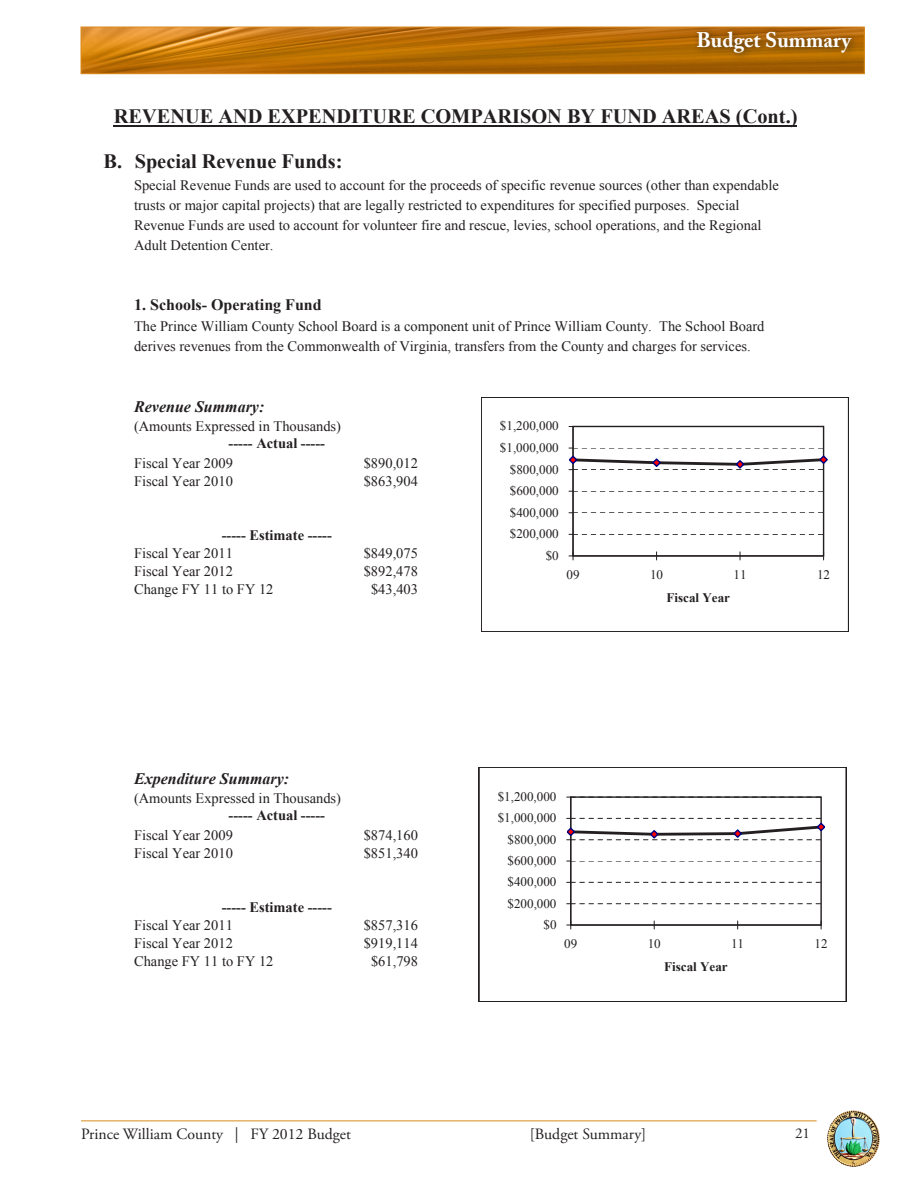
<style>
.page{position:relative;width:918px;height:1188px;background:#fff}
.page>*{position:absolute;margin:0;border:0;box-sizing:border-box;transform-origin:0 0}
.t1{font:700 21px "Adobe Caslon Pro";color:#fff}
.t2{font:700 20.4px/44.4px "Times New Roman";color:#231f20}
.t3{font:italic 700 16.05px "Times New Roman";color:#231f20}
.t4{font:700 16.05px "Times New Roman";color:#231f20}
.t5{font:15.75px "Adobe Garamond Pro";color:#231f20}
.t6{font:15px "Adobe Garamond Pro";color:#231f20}
.t7{font:14.55px/20.1px "Times New Roman";color:#231f20}
.t8{font:700 14.55px/18px "Times New Roman";color:#231f20}
.t9{font:13.05px "Times New Roman";color:#231f20}
.t10{font:700 13.05px "Times New Roman";color:#231f20}
.s1{font-weight:700}
.s2{font-weight:400}
</style>
<div class="page">
<hr style="left:81px;top:1120px;width:736px;height:1px;background:#da8b1e">
<img style="left:827px;top:1110px;width:53px;height:57px">
<img style="left:83px;top:29px;width:780px;height:43px">
<div style="left:81px;top:27px;width:784px;height:47px;border:1px solid #da8b1e"></div>
<div style="left:691px;top:24px;width:168px;height:37px;background:#231f20;opacity:.75"></div>
<hr style="left:114px;top:126px;width:683px;height:1px;background:#231f20">
<div style="left:572px;top:426px;width:252px;height:131px;border:1px solid #231f20"></div>
<hr style="left:573px;top:426px;width:1px;height:130px;background:#231f20">
<svg style="left:569px;top:534px;width:255px;height:1px"></svg>
<svg style="left:569px;top:491px;width:255px;height:1px"></svg>
<svg style="left:569px;top:448px;width:255px;height:1px"></svg>
<svg style="left:569px;top:426px;width:255px;height:1px"></svg>
<hr style="left:573px;top:556px;width:251px;height:1px;background:#231f20">
<svg style="left:569px;top:552px;width:5px;height:8px"></svg>
<svg style="left:569px;top:455px;width:258px;height:16px"></svg>
<div style="left:481px;top:397px;width:368px;height:235px;border:1px solid #231f20"></div>
<div style="left:570px;top:796px;width:252px;height:130px;border:1px solid #231f20"></div>
<hr style="left:571px;top:797px;width:1px;height:128px;background:#231f20">
<svg style="left:567px;top:903px;width:254px;height:1px"></svg>
<svg style="left:567px;top:882px;width:254px;height:1px"></svg>
<svg style="left:567px;top:861px;width:254px;height:1px"></svg>
<svg style="left:567px;top:797px;width:254px;height:1px"></svg>
<hr style="left:571px;top:925px;width:250px;height:1px;background:#231f20">
<svg style="left:567px;top:921px;width:5px;height:8px"></svg>
<svg style="left:567px;top:818px;width:258px;height:23px"></svg>
<div style="left:479px;top:767px;width:367px;height:235px;border:1px solid #231f20"></div>
<h1 class="t1" style="left:696px;top:27px;width:156px">Budget Summary</h1>
<p class="t2" style="left:104px;top:94px;width:695px;text-indent:10px">REVENUE AND EXPENDITURE COMPARISON BY FUND AREAS (Cont.)<br>B. Special Revenue Funds:</p>
<p class="t7" style="left:134px;top:175px;width:646px">Special Revenue Funds are used to account for the proceeds of specific revenue sources (other than expendable trusts or major capital projects) that are legally restricted to expenditures for specified purposes. Special Revenue Funds are used to account for volunteer fire and rescue, levies, school operations, and the Regional Adult Detention Center.</p>
<p class="t4" style="left:134px;top:294px;width:189px">1. Schools- Operating Fund</p>
<p class="t7" style="left:134px;top:316px;width:632px">The Prince William County School Board is a component unit of Prince William County. The School Board derives revenues from the Commonwealth of Virginia, transfers from the County and charges for services.</p>
<p class="t3" style="left:134px;top:395px;width:132px">Revenue Summary:</p>
<p class="t7" style="left:229px;top:417px;width:114px;line-height:17.5px;text-indent:-95px">(Amounts Expressed in Thousands) <span class="s1">----- Actual -----</span></p>
<p class="t7" style="left:134px;top:453px;width:100px">Fiscal Year 2009</p>
<p class="t7" style="left:364px;top:453px;width:56px">$890,012</p>
<p class="t7" style="left:134px;top:471px;width:100px">Fiscal Year 2010</p>
<p class="t7" style="left:364px;top:471px;width:56px">$863,904</p>
<p class="t9" style="left:500px;top:417px;width:60px">$1,200,000</p>
<p class="t9" style="left:500px;top:439px;width:60px">$1,000,000</p>
<p class="t9" style="left:510px;top:460px;width:50px">$800,000</p>
<p class="t9" style="left:510px;top:482px;width:50px">$600,000</p>
<p class="t9" style="left:510px;top:504px;width:50px">$400,000</p>
<p class="t8" style="left:134px;top:525px;width:199px;text-indent:88px">----- Estimate -----<br><span class="s2">Fiscal Year 2011</span></p>
<p class="t7" style="left:364px;top:542px;width:56px">$849,075</p>
<p class="t9" style="left:510px;top:525px;width:50px">$200,000</p>
<p class="t9" style="left:546px;top:547px;width:15px">$0</p>
<p class="t7" style="left:134px;top:560px;width:100px">Fiscal Year 2012</p>
<p class="t7" style="left:364px;top:560px;width:56px">$892,478</p>
<p class="t7" style="left:134px;top:578px;width:141px">Change FY 11 to FY 12</p>
<p class="t7" style="left:371px;top:578px;width:49px">$43,403</p>
<p class="t9" style="left:566px;top:566px;width:15px">09</p>
<p class="t9" style="left:650px;top:566px;width:15px">10</p>
<p class="t9" style="left:733px;top:566px;width:15px">11</p>
<p class="t9" style="left:817px;top:566px;width:15px">12</p>
<p class="t10" style="left:667px;top:589px;width:65px">Fiscal Year</p>
<p class="t3" style="left:134px;top:767px;width:157px">Expenditure Summary:</p>
<p class="t7" style="left:229px;top:789px;width:114px;line-height:17.5px;text-indent:-95px">(Amounts Expressed in Thousands) <span class="s1">----- Actual -----</span></p>
<p class="t7" style="left:134px;top:825px;width:100px">Fiscal Year 2009</p>
<p class="t7" style="left:364px;top:825px;width:56px">$874,160</p>
<p class="t7" style="left:134px;top:843px;width:100px">Fiscal Year 2010</p>
<p class="t7" style="left:364px;top:843px;width:56px">$851,340</p>
<p class="t9" style="left:498px;top:788px;width:60px">$1,200,000</p>
<p class="t9" style="left:498px;top:809px;width:60px">$1,000,000</p>
<p class="t9" style="left:508px;top:831px;width:50px">$800,000</p>
<p class="t9" style="left:508px;top:852px;width:50px">$600,000</p>
<p class="t9" style="left:508px;top:873px;width:50px">$400,000</p>
<p class="t8" style="left:134px;top:897px;width:199px;text-indent:88px">----- Estimate -----<br><span class="s2">Fiscal Year 2011</span></p>
<p class="t7" style="left:364px;top:915px;width:56px">$857,316</p>
<p class="t9" style="left:508px;top:894px;width:50px">$200,000</p>
<p class="t9" style="left:544px;top:916px;width:15px">$0</p>
<p class="t7" style="left:134px;top:932px;width:100px">Fiscal Year 2012</p>
<p class="t7" style="left:364px;top:932px;width:56px">$919,114</p>
<p class="t7" style="left:134px;top:950px;width:141px">Change FY 11 to FY 12</p>
<p class="t7" style="left:371px;top:950px;width:49px">$61,798</p>
<p class="t9" style="left:564px;top:935px;width:15px">09</p>
<p class="t9" style="left:648px;top:935px;width:15px">10</p>
<p class="t9" style="left:731px;top:935px;width:15px">11</p>
<p class="t9" style="left:815px;top:935px;width:15px">12</p>
<p class="t10" style="left:664px;top:958px;width:65px">Fiscal Year</p>
<p class="t5" style="left:81px;top:1124px;width:271px">Prince William County | FY 2012 Budget</p>
<p class="t5" style="left:530px;top:1124px;width:118px">[Budget Summary]</p>
<p class="t6" style="left:795px;top:1124px;width:16px">21</p>
</div>
